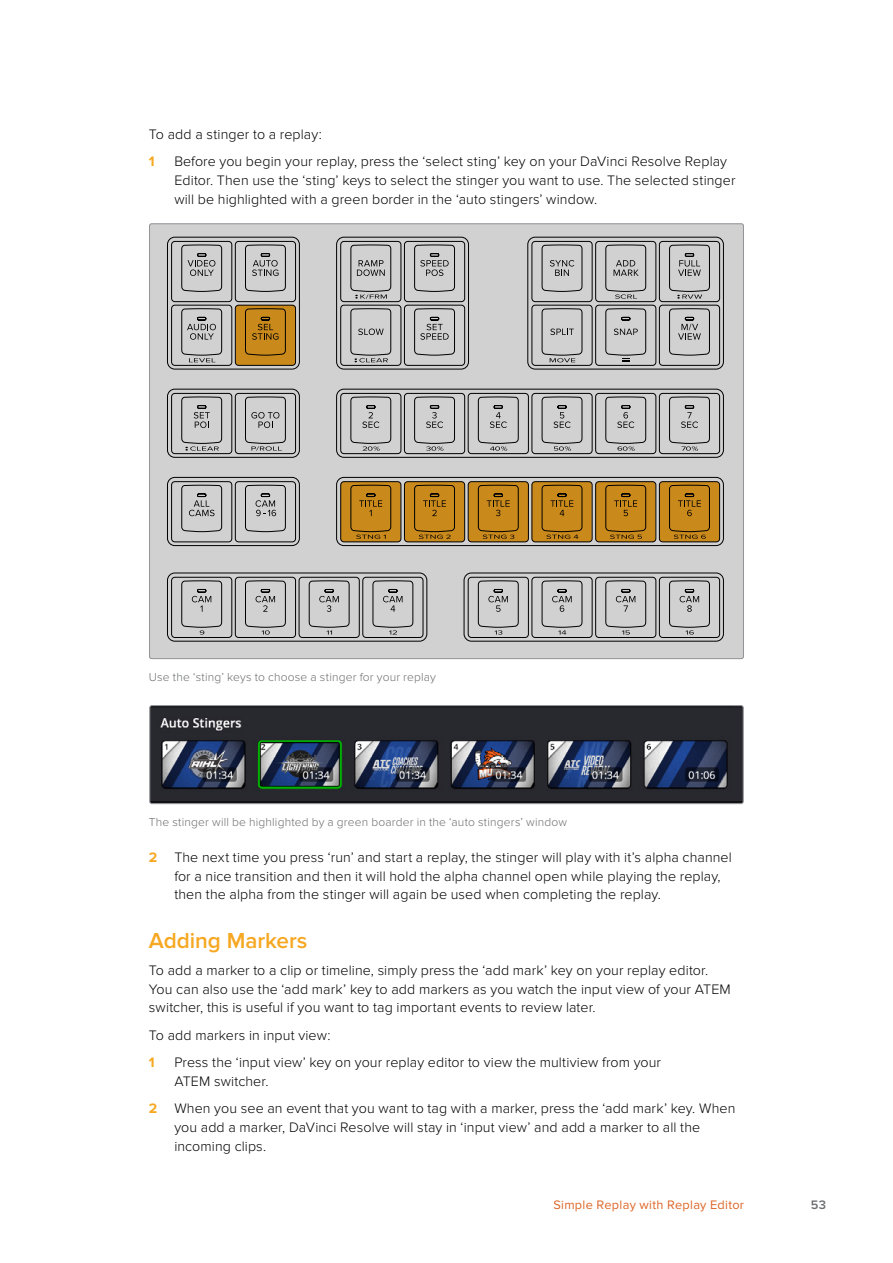
<style>
.page{position:relative;width:893px;height:1263px;background:#fff}
.page>*{position:absolute;margin:0;border:0;box-sizing:border-box;transform-origin:0 0}
.t1{font:600 22.5px "Proxima Nova";letter-spacing:-.005em;color:#f7a822}
.t2{font:300 14.25px/18.8px "Proxima Nova";letter-spacing:.005em;color:#000}
.t3{font:700 14.25px "Proxima Nova";color:#f7a822}
.t4{font:12.75px "Proxima Nova";letter-spacing:.025em;color:#dd6628}
.t5{font:600 12.75px "Proxima Nova";color:#6d6e71}
.t6{font:300 12px "Proxima Nova";letter-spacing:.015em;color:#6d6e71}
.s1{font-weight:700;color:#f7a822}
</style>
<div class="page">
<svg style="left:151px;top:225px;width:591px;height:432px;background:#c5c5c5"></svg>
<div style="left:171px;top:305px;width:61px;height:61px;border:1px solid #000;border-radius:3px"></div>
<div style="left:235px;top:305px;width:61px;height:61px;border:1px solid #000;border-radius:3px"></div>
<div style="left:171px;top:481px;width:61px;height:61px;border:1px solid #000;border-radius:3px"></div>
<div style="left:235px;top:481px;width:61px;height:61px;border:1px solid #000;border-radius:3px"></div>
<div style="left:659px;top:481px;width:61px;height:61px;border:1px solid #000;border-radius:3px"></div>
<div style="left:340px;top:481px;width:61px;height:61px;border:1px solid #000;border-radius:3px"></div>
<div style="left:468px;top:481px;width:61px;height:61px;border:1px solid #000;border-radius:3px"></div>
<div style="left:595px;top:393px;width:61px;height:61px;border:1px solid #000;border-radius:3px"></div>
<div style="left:659px;top:393px;width:61px;height:61px;border:1px solid #000;border-radius:3px"></div>
<div style="left:340px;top:393px;width:61px;height:61px;border:1px solid #000;border-radius:3px"></div>
<div style="left:404px;top:393px;width:61px;height:61px;border:1px solid #000;border-radius:3px"></div>
<div style="left:468px;top:393px;width:61px;height:61px;border:1px solid #000;border-radius:3px"></div>
<div style="left:532px;top:393px;width:60px;height:61px;border:1px solid #000;border-radius:3px"></div>
<div style="left:171px;top:577px;width:61px;height:61px;border:1px solid #000;border-radius:3px"></div>
<div style="left:235px;top:577px;width:61px;height:61px;border:1px solid #000;border-radius:3px"></div>
<div style="left:299px;top:577px;width:61px;height:61px;border:1px solid #000;border-radius:3px"></div>
<div style="left:363px;top:577px;width:60px;height:61px;border:1px solid #000;border-radius:3px"></div>
<div style="left:468px;top:577px;width:61px;height:61px;border:1px solid #000;border-radius:3px"></div>
<div style="left:532px;top:577px;width:60px;height:61px;border:1px solid #000;border-radius:3px"></div>
<div style="left:595px;top:577px;width:61px;height:61px;border:1px solid #000;border-radius:3px"></div>
<div style="left:659px;top:577px;width:61px;height:61px;border:1px solid #000;border-radius:3px"></div>
<div style="left:171px;top:241px;width:61px;height:61px;border:1px solid #000;border-radius:3px"></div>
<div style="left:235px;top:241px;width:61px;height:61px;border:1px solid #000;border-radius:3px"></div>
<div style="left:340px;top:305px;width:61px;height:61px;border:1px solid #000;border-radius:3px"></div>
<div style="left:404px;top:305px;width:61px;height:61px;border:1px solid #000;border-radius:3px"></div>
<div style="left:340px;top:241px;width:61px;height:61px;border:1px solid #000;border-radius:3px"></div>
<div style="left:404px;top:241px;width:61px;height:61px;border:1px solid #000;border-radius:3px"></div>
<div style="left:532px;top:305px;width:60px;height:61px;border:1px solid #000;border-radius:3px"></div>
<div style="left:595px;top:305px;width:61px;height:61px;border:1px solid #000;border-radius:3px"></div>
<div style="left:659px;top:305px;width:61px;height:61px;border:1px solid #000;border-radius:3px"></div>
<div style="left:532px;top:241px;width:60px;height:61px;border:1px solid #000;border-radius:3px"></div>
<div style="left:595px;top:241px;width:61px;height:61px;border:1px solid #000;border-radius:3px"></div>
<div style="left:659px;top:241px;width:61px;height:61px;border:1px solid #000;border-radius:3px"></div>
<div style="left:171px;top:393px;width:61px;height:61px;border:1px solid #000;border-radius:3px"></div>
<div style="left:235px;top:393px;width:61px;height:61px;border:1px solid #000;border-radius:3px"></div>
<svg style="left:669px;top:308px;width:41px;height:48px;background:#b3b3b3"></svg>
<svg style="left:181px;top:244px;width:41px;height:48px;background:#b2b2b2"></svg>
<svg style="left:245px;top:244px;width:41px;height:48px;background:#b1b1b1"></svg>
<svg style="left:414px;top:308px;width:41px;height:48px;background:#b2b2b2"></svg>
<svg style="left:414px;top:244px;width:41px;height:48px;background:#b2b2b2"></svg>
<svg style="left:181px;top:485px;width:41px;height:47px;background:#b4b4b4"></svg>
<svg style="left:245px;top:485px;width:41px;height:47px;background:#b4b4b4"></svg>
<svg style="left:541px;top:244px;width:42px;height:48px;background:#b7b7b7"></svg>
<svg style="left:181px;top:580px;width:41px;height:55px;background:#bababa"></svg>
<svg style="left:245px;top:580px;width:41px;height:55px;background:#b9b9b9"></svg>
<svg style="left:309px;top:580px;width:41px;height:54px;background:#bababa"></svg>
<svg style="left:372px;top:580px;width:41px;height:54px;background:#bababa"></svg>
<svg style="left:478px;top:580px;width:41px;height:55px;background:#b9b9b9"></svg>
<svg style="left:541px;top:580px;width:42px;height:54px;background:#b9b9b9"></svg>
<svg style="left:605px;top:580px;width:41px;height:55px;background:#bababa"></svg>
<svg style="left:669px;top:580px;width:41px;height:55px;background:#b8b8b8"></svg>
<svg style="left:350px;top:396px;width:41px;height:55px;background:#b9b9b9"></svg>
<svg style="left:414px;top:396px;width:41px;height:55px;background:#b9b9b9"></svg>
<svg style="left:478px;top:396px;width:41px;height:55px;background:#b9b9b9"></svg>
<svg style="left:541px;top:396px;width:42px;height:55px;background:#b9b9b9"></svg>
<svg style="left:605px;top:396px;width:41px;height:55px;background:#b9b9b9"></svg>
<svg style="left:669px;top:396px;width:41px;height:55px;background:#b9b9b9"></svg>
<svg style="left:605px;top:308px;width:41px;height:55px;background:#b8b8b8"></svg>
<svg style="left:181px;top:396px;width:41px;height:55px;background:#b5b5b5"></svg>
<svg style="left:350px;top:308px;width:41px;height:54px;background:#bababa"></svg>
<svg style="left:541px;top:308px;width:42px;height:54px;background:#bababa"></svg>
<svg style="left:350px;top:244px;width:41px;height:55px;background:#b4b4b4"></svg>
<svg style="left:669px;top:244px;width:41px;height:55px;background:#b4b4b4"></svg>
<svg style="left:605px;top:244px;width:41px;height:55px;background:#b7b7b7"></svg>
<svg style="left:245px;top:396px;width:41px;height:55px;background:#b6b6b6"></svg>
<svg style="left:181px;top:308px;width:41px;height:54px;background:#b3b3b3"></svg>
<svg style="left:236px;top:305px;width:60px;height:60px;background:#b47a18"></svg>
<svg style="left:341px;top:482px;width:60px;height:60px;background:#b47a18"></svg>
<svg style="left:532px;top:482px;width:60px;height:60px;background:#b47a18"></svg>
<svg style="left:404px;top:482px;width:61px;height:60px;background:#b17818"></svg>
<svg style="left:595px;top:482px;width:61px;height:60px;background:#b27918"></svg>
<svg style="left:468px;top:482px;width:60px;height:60px;background:#b47a18"></svg>
<svg style="left:659px;top:482px;width:60px;height:60px;background:#b47a18"></svg>
<img style="left:151px;top:707px;width:591px;height:95px">
<div style="left:149px;top:705px;width:595px;height:99px;border:1px solid #939598;border-radius:2px"></div>
<p class="t2" style="left:149px;top:125px;width:174px">To add a stinger to a replay:</p>
<p class="t3" style="left:149px;top:153px;width:7px">1</p>
<p class="t2" style="left:174px;top:152px;width:563px">Before you begin your replay, press the ‘select sting’ key on your DaVinci Resolve Replay<br>Editor. Then use the ‘sting’ keys to select the stinger you want to use. The selected stinger will be highlighted with a green border in the ‘auto stingers’ window.</p>
<p class="t6" style="left:149px;top:670px;width:289px">Use the ‘sting’ keys to choose a stinger for your replay</p>
<p class="t6" style="left:149px;top:815px;width:420px">The stinger will be highlighted by a green boarder in the ‘auto stingers’ window</p>
<p class="t2" style="left:174px;top:848px;width:559px;text-indent:-26px"><span class="s1">2</span> The next time you press ‘run’ and start a replay, the stinger will play with it’s alpha channel for a nice transition and then it will hold the alpha channel open while playing the replay, then the alpha from the stinger will again be used when completing the replay.</p>
<h1 class="t1" style="left:149px;top:927px;width:160px">Adding Markers</h1>
<p class="t2" style="left:149px;top:961px;width:583px">To add a marker to a clip or timeline, simply press the ‘add mark’ key on your replay editor.<br>You can also use the ‘add mark’ key to add markers as you watch the input view of your ATEM switcher, this is useful if you want to tag important events to review later.</p>
<p class="t2" style="left:149px;top:1026px;width:183px">To add markers in input view:</p>
<p class="t3" style="left:149px;top:1054px;width:7px">1</p>
<p class="t2" style="left:174px;top:1053px;width:488px">Press the ‘input view’ key on your replay editor to view the multiview from your<br>ATEM switcher.</p>
<p class="t2" style="left:174px;top:1099px;width:563px;text-indent:-26px"><span class="s1">2</span> When you see an event that you want to tag with a marker, press the ‘add mark’ key. When you add a marker, DaVinci Resolve will stay in ‘input view’ and add a marker to all the incoming clips.</p>
<p class="t4" style="left:553px;top:1198px;width:192px">Simple Replay with Replay Editor</p>
<p class="t5" style="left:811px;top:1198px;width:17px">53</p>
</div>
